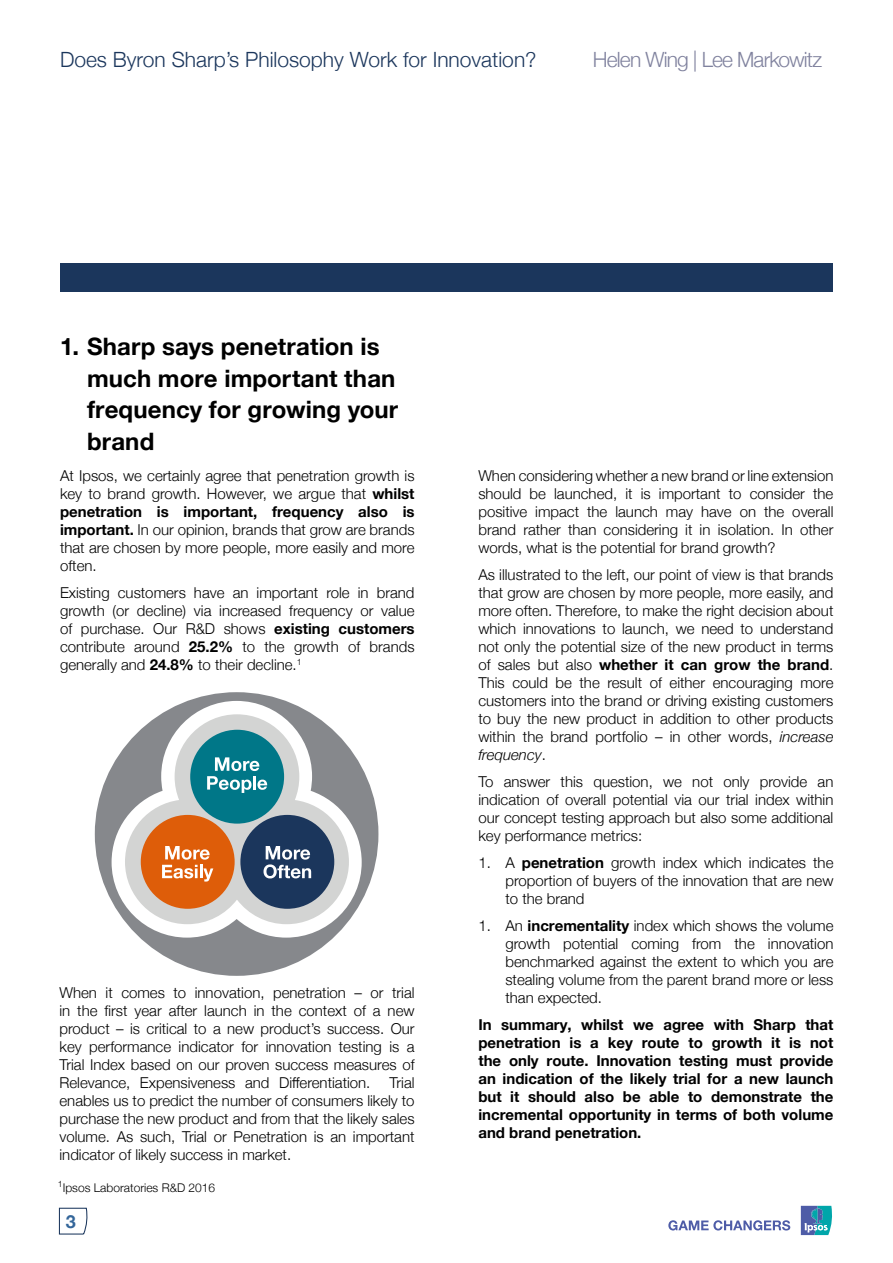
<style>
.page{position:relative;width:893px;height:1263px;background:#fff}
.page>*{position:absolute;margin:0;border:0;box-sizing:border-box;transform-origin:0 0}
.t1{font:700 24px/31.5px "Helvetica Neue";letter-spacing:.005em;color:#000}
.t2{font:300 21px "Helvetica Neue";color:#1b365c}
.t3{font:300 21px "Helvetica Neue";letter-spacing:-.04em;color:#80829e}
.t4{font:700 18px "Helvetica Neue";color:#34669a}
.t5{font:300 15px/18px "Helvetica Neue";color:#000;text-align:justify}
.t6{font:700 15px/18px "Helvetica Neue";color:#000;text-align:justify}
.t7{font:300 12px "Helvetica Neue";color:#000}
.s1{font-weight:700}
.s2{font-style:italic}
</style>
<div class="page">
<div style="left:60px;top:264px;width:773px;height:28px;background:#1b365c"></div>
<svg style="left:58px;top:1207px;width:30px;height:28px"></svg>
<svg style="left:801px;top:1206px;width:31px;height:29px"></svg>
<svg style="left:668px;top:1220px;width:122px;height:10px"></svg>
<div style="left:95px;top:692px;width:283px;height:284px;background:#86888c;border-radius:50%"></div>
<svg style="left:112px;top:701px;width:250px;height:237px;fill:#fff"></svg>
<svg style="left:125px;top:714px;width:224px;height:210px"></svg>
<div style="left:190px;top:730px;width:94px;height:94px;background:#078;border-radius:50%"></div>
<div style="left:141px;top:815px;width:94px;height:94px;background:#de5d09;border-radius:50%"></div>
<div style="left:240px;top:815px;width:94px;height:94px;background:#1b365c;border-radius:50%"></div>
<svg style="left:207px;top:757px;width:60px;height:36px"></svg>
<svg style="left:264px;top:846px;width:47px;height:32px"></svg>
<svg style="left:162px;top:846px;width:51px;height:35px"></svg>
<h2 class="t2" style="left:60px;top:42px;width:478px">Does Byron Sharp’s Philosophy Work for Innovation?</h2>
<h2 class="t3" style="left:593px;top:42px;width:231px">Helen Wing | Lee Markowitz</h2>
<h1 class="t1" style="left:87px;top:332px;width:313px;text-indent:-27px">1. Sharp says penetration is much more important than frequency for growing your brand</h1>
<p class="t5" style="left:60px;top:466px;width:356px">At Ipsos, we certainly agree that penetration growth is key to brand growth. However, we argue that <span class="s1">whilst penetration is important, frequency also is important.</span> In our opinion, brands that grow are brands that are chosen by more people, more easily and more often.</p>
<p class="t5" style="left:60px;top:583px;width:356px">Existing customers have an important role in brand growth (or decline) via increased frequency or value of purchase. Our R&amp;D shows <span class="s1">existing customers </span>contribute around <span class="s1">25.2%</span> to the growth of brands generally and <span class="s1">24.8%</span> to their decline.<sup>1</sup></p>
<p class="t5" style="left:60px;top:983px;width:357px">When it comes to innovation, penetration – or trial in the first year after launch in the context of a new product – is critical to a new product’s success. Our key performance indicator for innovation testing is a Trial Index based on our proven success measures of Relevance, Expensiveness and Differentiation.</p>
<p class="t5" style="left:60px;top:1073px;width:357px;text-indent:330px">Trial enables us to predict the number of consumers likely to purchase the new product and from that the likely sales volume. As such, Trial or Penetration is an important indicator of likely success in market.</p>
<p class="t7" style="left:58px;top:1178px;width:159px"><sup>1</sup>Ipsos Laboratories R&amp;D 2016</p>
<p class="t4" style="left:66px;top:1207px;width:12px">3</p>
<p class="t5" style="left:478px;top:466px;width:357px">When considering whether a new brand or line extension should be launched, it is important to consider the positive impact the launch may have on the overall brand rather than considering it in isolation. In other words, what is the potential for brand growth?</p>
<p class="t5" style="left:478px;top:565px;width:357px">As illustrated to the left, our point of view is that brands that grow are chosen by more people, more easily, and more often. Therefore, to make the right decision about which innovations to launch, we need to understand not only the potential size of the new product in terms of sales but also <span class="s1">whether it can grow the brand</span>.<br>This could be the result of either encouraging more customers into the brand or driving existing customers to buy the new product in addition to other products within the brand portfolio – in other words, <span class="s2">increase frequency</span>.</p>
<p class="t5" style="left:478px;top:772px;width:357px">To answer this question, we not only provide an indication of overall potential via our trial index within our concept testing approach but also some additional key performance metrics:</p>
<p class="t5" style="left:505px;top:853px;width:330px;text-indent:-27px">1. A <span class="s1">penetration</span> growth index which indicates the proportion of buyers of the innovation that are new to the brand</p>
<p class="t5" style="left:505px;top:916px;width:330px;text-indent:-27px">1. An <span class="s1">incrementality</span> index which shows the volume growth potential coming from the innovation benchmarked against the extent to which you are stealing volume from the parent brand more or less than expected.</p>
<p class="t6" style="left:478px;top:1016px;width:357px">In summary, whilst we agree with Sharp that penetration is a key route to growth it is not the only route. Innovation testing must provide an indication of the likely trial for a new launch but it should also be able to demonstrate the incremental opportunity in terms of both volume and brand penetration.</p>
</div>
